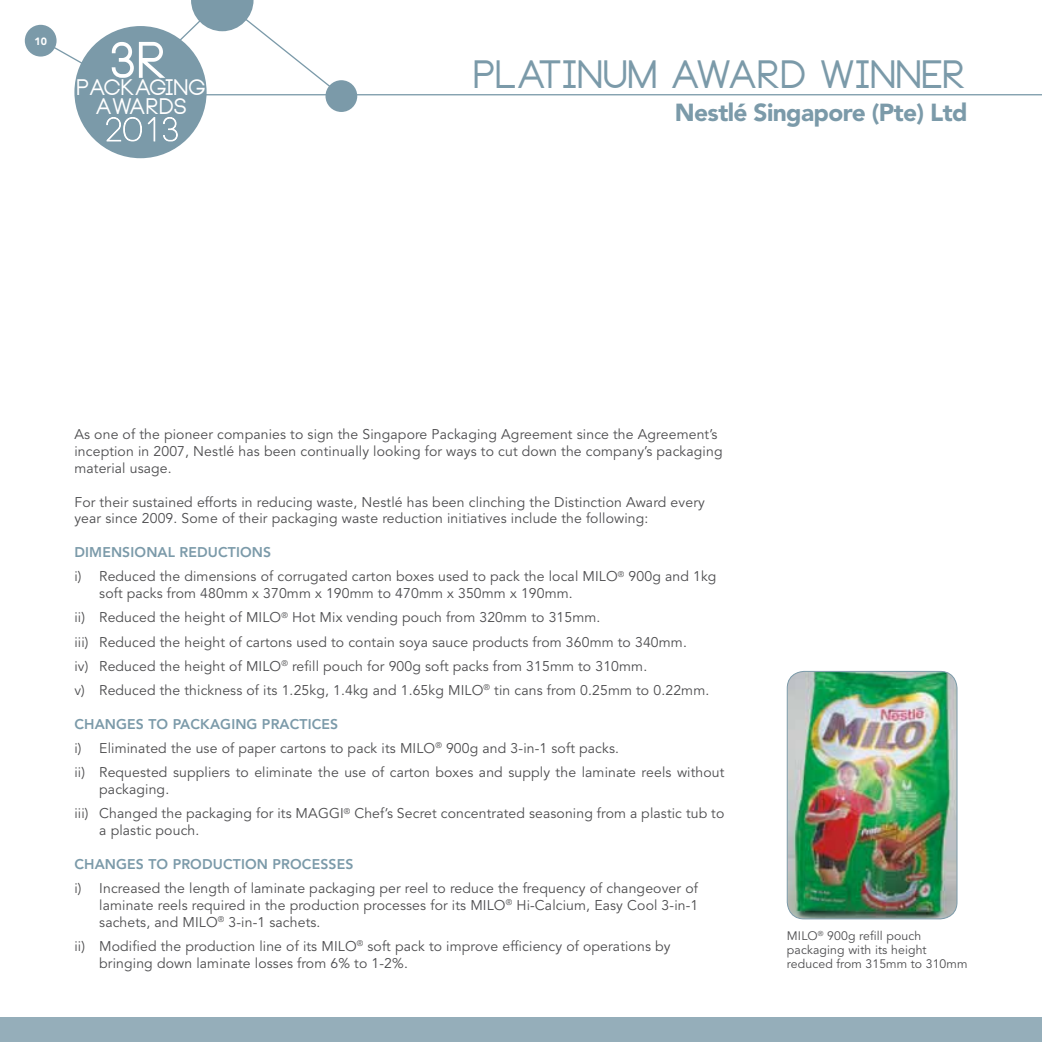
<style>
.page{position:relative;width:1042px;height:1042px;background:#fff}
.page>*{position:absolute;margin:0;border:0;box-sizing:border-box;transform-origin:0 0}
.t1{font:700 50.23px "Neou";color:#fff}
.t2{font:700 38.5px "Neou";color:#7b9aa9}
.t3{font:900 24.5px "Avenir";letter-spacing:-.025em;color:#7b9aa9}
.t4{font:700 21.88px/19.8px "Neou";color:#fff;text-align:center}
.t5{font:14px/16.8px "Avenir";letter-spacing:.01em;color:#4d4d4f}
.t6{font:800 14px "Avenir";letter-spacing:.01em;color:#7b9aa9}
.t7{font:12.25px/14px "Avenir";letter-spacing:.01em;color:#4d4d4f}
.t8{font:900 10.5px "Avenir";color:#fff}
.s1{font-weight:800;color:#7b9aa9}
</style>
<div class="page">
<div style="left:0;top:1017px;width:1042px;height:25px;background:#95aeba"></div>
<div style="left:25px;top:25px;width:32px;height:32px;background:#7b9aa9;border-radius:50%"></div>
<div style="left:325px;top:80px;width:32px;height:32px;background:#7b9aa9;border-radius:50%"></div>
<svg style="left:43px;top:0;width:299px;height:105px"></svg>
<hr style="left:137px;top:94px;width:905px;height:1px;background:#7b9aa9">
<div style="left:74px;top:26px;width:133px;height:132px;background:#7b9aa9;border-radius:50%"></div>
<svg style="left:106px;top:117px;width:49px;height:25px"></svg>
<svg style="left:163px;top:117px;width:15px;height:25px"></svg>
<img style="left:787px;top:671px;width:170px;height:248px">
<div style="left:787px;top:671px;width:170px;height:248px;border:1px solid #7b9aa9;border-radius:17px"></div>
<p class="t8" style="left:34px;top:35px;width:14px">10</p>
<h1 class="t1" style="left:112px;top:35px;width:59px">3R</h1>
<h3 class="t4" style="left:77px;top:78px;width:131px">PACKAGING<br>AWARDS</h3>
<h2 class="t2" style="left:475px;top:55px;width:494px">PLATINUM AWARD WINNER</h2>
<h3 class="t3" style="left:675px;top:97px;width:294px">Nestlé Singapore (Pte) Ltd</h3>
<p class="t5" style="left:74px;top:426px;width:649px">As one of the pioneer companies to sign the Singapore Packaging Agreement since the Agreement’s inception in 2007, Nestlé has been continually looking for ways to cut down the company’s packaging material usage.</p>
<p class="t5" style="left:74px;top:494px;width:632px">For their sustained efforts in reducing waste, Nestlé has been clinching the Distinction Award every year since 2009. Some of their packaging waste reduction initiatives include the following:</p>
<p class="t5" style="left:74px;top:540px;width:643px;line-height:24.3px"><span class="s1">DIM ENSIONAL REDUCTIONS<br></span>i) Reduced the dimensions of corrugated carton boxes used to pack the local MILO<sup>®</sup> 900g and 1kg</p>
<p class="t5" style="left:74px;top:581px;width:636px;line-height:24.3px;text-indent:25px">soft packs from 480mm x 370mm x 190mm to 470mm x 350mm x 190mm.<br>ii) Reduced the height of MILO<sup>®</sup> Hot Mix vending pouch from 320mm to 315mm.<br>iii) Reduced the height of cartons used to contain soya sauce products from 360mm to 340mm.<br>iv) Reduced the height of MILO<sup>®</sup> refill pouch for 900g soft packs from 315mm to 310mm.<br>v) Reduced the thickness of its 1.25kg, 1.4kg and 1.65kg MILO<sup>®</sup> tin cans from 0.25mm to 0.22mm.</p>
<p class="t5" style="left:74px;top:712px;width:651px;line-height:24.2px"><span class="s1">CHANGES TO PACKAGING PRACTICES<br></span>i) Eliminated the use of paper cartons to pack its MILO<sup>®</sup> 900g and 3-in-1 soft packs.<br>ii) Requested suppliers to eliminate the use of carton boxes and supply the laminate reels without</p>
<p class="t5" style="left:74px;top:777px;width:651px;line-height:24.3px;text-indent:25px">packaging.<br>iii) Changed the packaging for its MAGGI<sup>®</sup> Chef’s Secret concentrated seasoning from a plastic tub to</p>
<p class="t5" style="left:99px;top:822px;width:102px">a plastic pouch.</p>
<p class="t6" style="left:74px;top:855px;width:280px">CHANGES TO PRODUCTION PROCESSES</p>
<p class="t5" style="left:99px;top:880px;width:601px;text-align:justify;text-indent:-25px">i) Increased the length of laminate packaging per reel to reduce the frequency of changeover of laminate reels required in the production processes for its MILO<sup>®</sup> Hi-Calcium, Easy Cool 3-in-1 sachets, and MILO<sup>®</sup> 3-in-1 sachets.</p>
<p class="t5" style="left:99px;top:938px;width:573px;text-indent:-25px">ii) Modified the production line of its MILO<sup>®</sup> soft pack to improve efficiency of operations by bringing down laminate losses from 6% to 1-2%.</p>
<p class="t7" style="left:787px;top:929px;width:182px">MILO<sup>®</sup> 900g refill pouch packaging with its height reduced from 315mm to 310mm</p>
</div>
